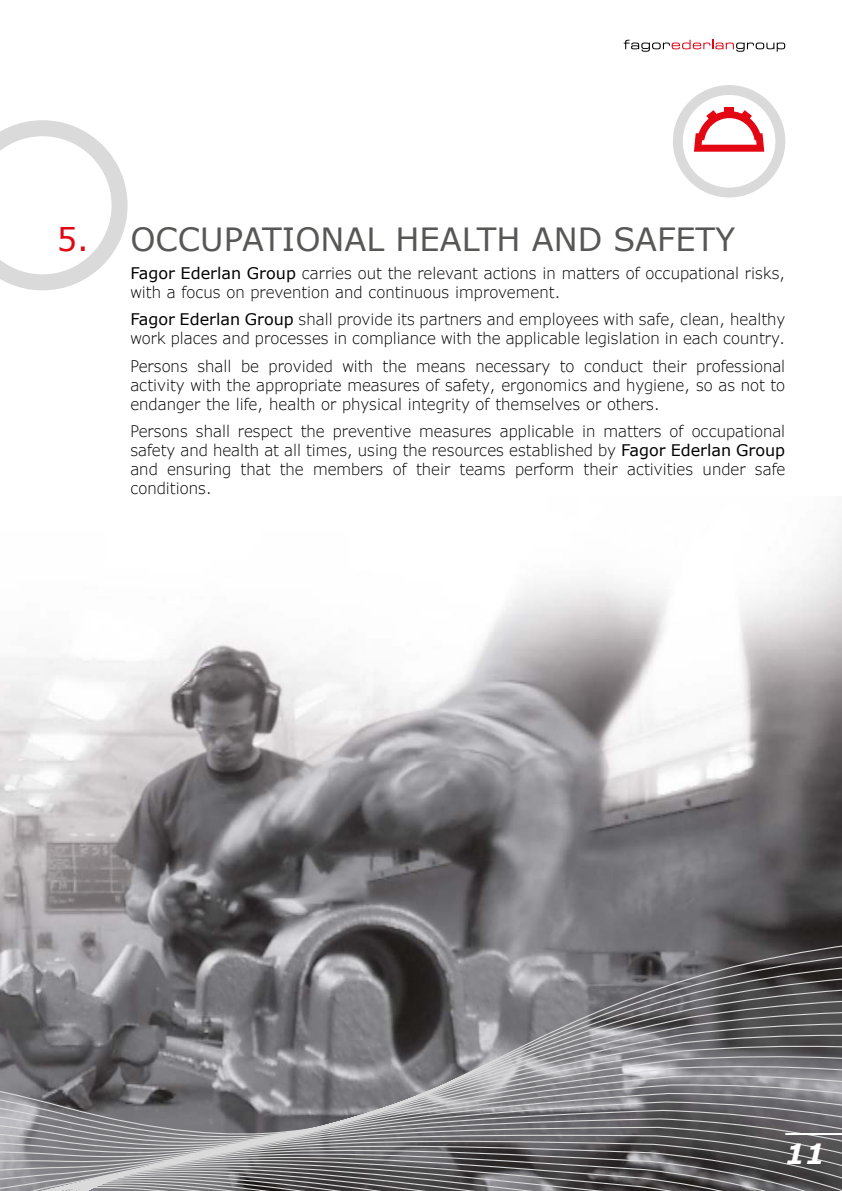
<style>
.page{position:relative;width:842px;height:1191px;background:#fff}
.page>*{position:absolute;margin:0;border:0;box-sizing:border-box;transform-origin:0 0}
.t1{font:32px "Verdana";color:#575756}
.t2{font:italic 700 28px "Verdana";color:#fff}
.t3{font:300 16px/19px "Verdana Pro W01";color:#000}
.s1{color:#e30613}
.s2{font-family:"Verdana";font-weight:400}
</style>
<div class="page">
<img style="left:0;top:524px;width:842px;height:368px">
<svg style="left:673px;top:85px;width:112px;height:112px"></svg>
<svg style="left:0;top:120px;width:128px;height:170px"></svg>
<svg style="left:624px;top:40px;width:161px;height:12px"></svg>
<svg style="left:0;top:892px;width:842px;height:299px;background:#79787b"></svg>
<hr style="left:785px;top:1133px;width:57px;height:2px;background:#fff">
<h1 class="t1" style="left:57px;top:218px;width:680px"><span class="s1">5.</span> OCCUPATIONAL HEALTH AND SAFETY</h1>
<p class="t3" style="left:130px;top:263px;width:656px"><span class="s2">Fagor Ederlan Group</span> carries out the relevant actions in matters of occupational risks, with a focus on prevention and continuous improvement.</p>
<p class="t3" style="left:130px;top:309px;width:656px"><span class="s2">Fagor Ederlan Group</span> shall provide its partners and employees with safe, clean, healthy work places and processes in compliance with the applicable legislation in each country.</p>
<p class="t3" style="left:130px;top:356px;width:656px;text-align:justify">Persons shall be provided with the means necessary to conduct their professional activity with the appropriate measures of safety, ergonomics and hygiene, so as not to endanger the life, health or physical integrity of themselves or others.</p>
<p class="t3" style="left:130px;top:421px;width:656px;text-align:justify">Persons shall respect the preventive measures applicable in matters of occupational safety and health at all times, using the resources established by <span class="s2">Fagor Ederlan Group </span>and ensuring that the members of their teams perform their activities under safe conditions.</p>
<h2 class="t2" style="left:785px;top:1134px;width:41px">11</h2>
</div>
